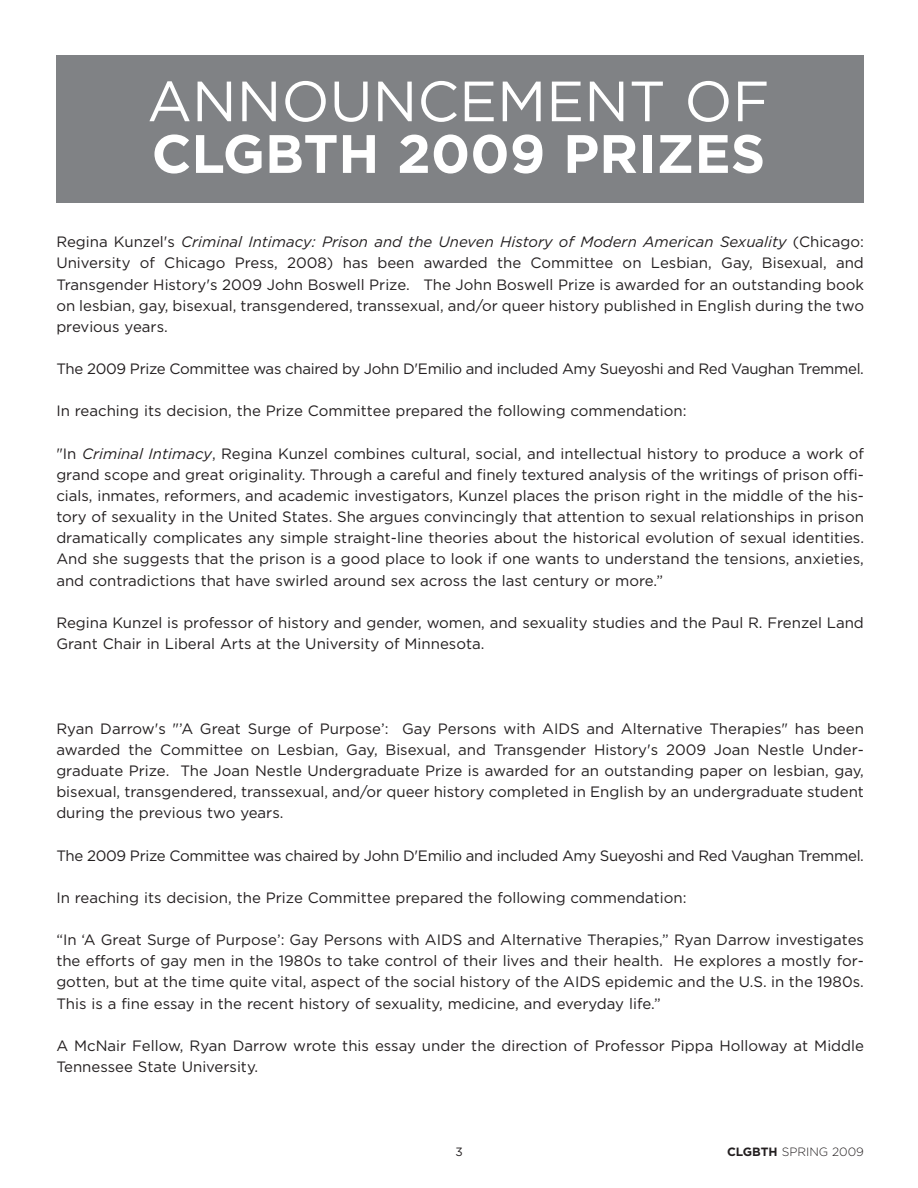
<style>
.page{position:relative;width:918px;height:1188px;background:#fff}
.page>*{position:absolute;margin:0;border:0;box-sizing:border-box;transform-origin:0 0}
.t1{font:56.7px "Gotham";color:#fff}
.t2{font:700 54px "Gotham";color:#fff}
.t3{font:15px/21.1px "Gotham";color:#231f20;text-align:justify}
.t4{font:15px "Gotham";letter-spacing:-.02em;color:#231f20}
.t5{font:300 12px "Gotham";color:#231f20}
.t6{font:12px "Gotham";color:#231f20}
.s1{font-style:italic}
.s2{font-weight:700}
</style>
<div class="page">
<div style="left:56px;top:55px;width:808px;height:147px;background:#808285"></div>
<h1 class="t1" style="left:147px;top:80px;width:624px">ANNOUNCEMENT OF</h1>
<h2 class="t2" style="left:152px;top:134px;width:615px">CLGBTH 2009 PRIZES</h2>
<p class="t3" style="left:56px;top:232px;width:809px">Regina Kunzel's <span class="s1">Criminal Intimacy: Prison and the Uneven History of Modern American Sexuality</span> (Chicago:<br>University of Chicago Press, 2008) has been awarded the Committee on Lesbian, Gay, Bisexual, and Transgender History's 2009 John Boswell Prize. The John Boswell Prize is awarded for an outstanding book on lesbian, gay, bisexual, transgendered, transsexual, and/or queer history published in English during the two previous years.</p>
<p class="t4" style="left:56px;top:363px;width:809px">The 2009 Prize Committee was chaired by John D'Emilio and included Amy Sueyoshi and Red Vaughan Tremmel.</p>
<p class="t3" style="left:56px;top:402px;width:632px">In reaching its decision, the Prize Committee prepared the following commendation:</p>
<p class="t3" style="left:56px;top:444px;width:809px">"In <span class="s1">Criminal Intimacy</span>, Regina Kunzel combines cultural, social, and intellectual history to produce a work of grand scope and great originality. Through a careful and finely textured analysis of the writings of prison offi&shy;cials, inmates, reformers, and academic investigators, Kunzel places the prison right in the middle of the his&shy;tory of sexuality in the United States. She argues convincingly that attention to sexual relationships in prison dramatically complicates any simple straight-line theories about the historical evolution of sexual identities.<br>And she suggests that the prison is a good place to look if one wants to understand the tensions, anxieties, and contradictions that have swirled around sex across the last century or more.”</p>
<p class="t3" style="left:56px;top:613px;width:809px">Regina Kunzel is professor of history and gender, women, and sexuality studies and the Paul R. Frenzel Land<br>Grant Chair in Liberal Arts at the University of Minnesota.</p>
<p class="t3" style="left:56px;top:719px;width:809px">Ryan Darrow's "’A Great Surge of Purpose’: Gay Persons with AIDS and Alternative Therapies" has been awarded the Committee on Lesbian, Gay, Bisexual, and Transgender History's 2009 Joan Nestle Under&shy;graduate Prize. The Joan Nestle Undergraduate Prize is awarded for an outstanding paper on lesbian, gay, bisexual, transgendered, transsexual, and/or queer history completed in English by an undergraduate student during the previous two years.</p>
<p class="t4" style="left:56px;top:850px;width:809px">The 2009 Prize Committee was chaired by John D'Emilio and included Amy Sueyoshi and Red Vaughan Tremmel.</p>
<p class="t3" style="left:56px;top:888px;width:632px">In reaching its decision, the Prize Committee prepared the following commendation:</p>
<p class="t3" style="left:56px;top:930px;width:809px">“In ‘A Great Surge of Purpose’: Gay Persons with AIDS and Alternative Therapies,” Ryan Darrow investigates the efforts of gay men in the 1980s to take control of their lives and their health. He explores a mostly for&shy;gotten, but at the time quite vital, aspect of the social history of the AIDS epidemic and the U.S. in the 1980s.<br>This is a fine essay in the recent history of sexuality, medicine, and everyday life.”</p>
<p class="t3" style="left:56px;top:1036px;width:809px">A McNair Fellow, Ryan Darrow wrote this essay under the direction of Professor Pippa Holloway at Middle<br>Tennessee State University.</p>
<p class="t6" style="left:455px;top:1147px;width:9px">3</p>
<p class="t5" style="left:727px;top:1147px;width:138px"><span class="s2">CLGBTH</span> SPRING 2009</p>
</div>
